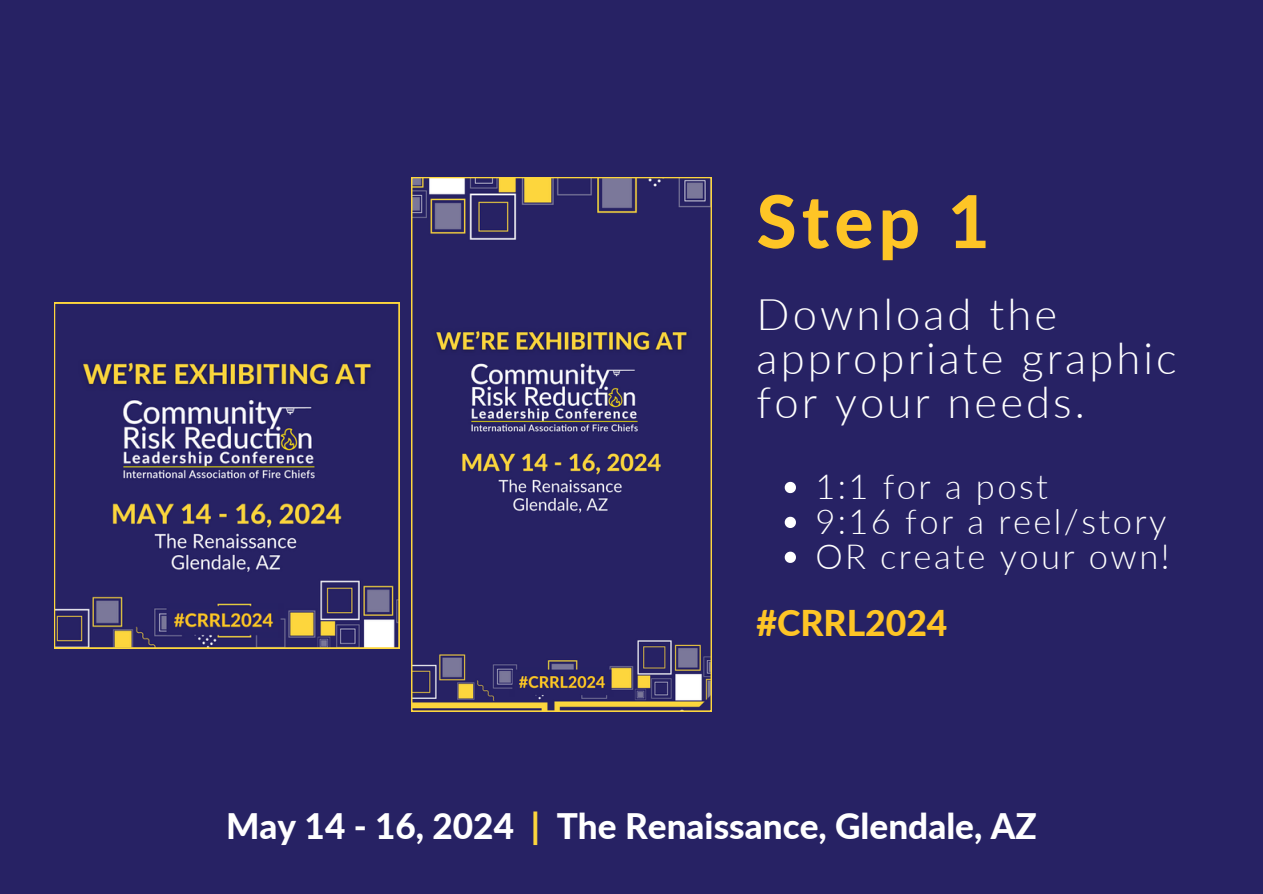
<style>
.page{position:relative;width:1263px;height:894px;background:#fff}
.page>*{position:absolute;margin:0;border:0;box-sizing:border-box;transform-origin:0 0}
.t1{font:800 72.75px "Lato";color:#fec526}
.t2{font:300 43.5px/43.8px "Lato";letter-spacing:.07em;color:#fff}
.t3{font:800 35.55px "Lato";color:#fec526}
.t4{font:800 35.1px "Lato";color:#fff}
.t5{font:300 34.5px "Lato";letter-spacing:.07em;color:#fff}
.s1{color:#fdd63d}
</style>
<div class="page">
<div style="left:0;top:0;width:1263px;height:893px;background:#272264"></div>
<svg style="left:785px;top:481px;width:11px;height:12px"></svg>
<svg style="left:785px;top:516px;width:11px;height:12px"></svg>
<svg style="left:785px;top:551px;width:11px;height:11px"></svg>
<svg style="left:54px;top:303px;width:345px;height:345px"></svg>
<svg style="left:411px;top:177px;width:301px;height:534px"></svg>
<p class="t1" style="left:757px;top:176px;width:235px">Step 1</p>
<p class="t2" style="left:757px;top:291px;width:422px">Download the appropriate graphic for your needs.</p>
<h1 class="t5" style="left:815px;top:464px;width:234px">1:1 for a post</h1>
<h2 class="t5" style="left:815px;top:499px;width:353px">9:16 for a reel/story</h2>
<p class="t5" style="left:815px;top:534px;width:356px">OR create your own!</p>
<p class="t3" style="left:757px;top:600px;width:192px">#CRRL2024</p>
<h4 class="t4" style="left:226px;top:803px;width:812px">May 14 - 16, 2024 <span class="s1">|</span> The Renaissance, Glendale, AZ</h4>
</div>
